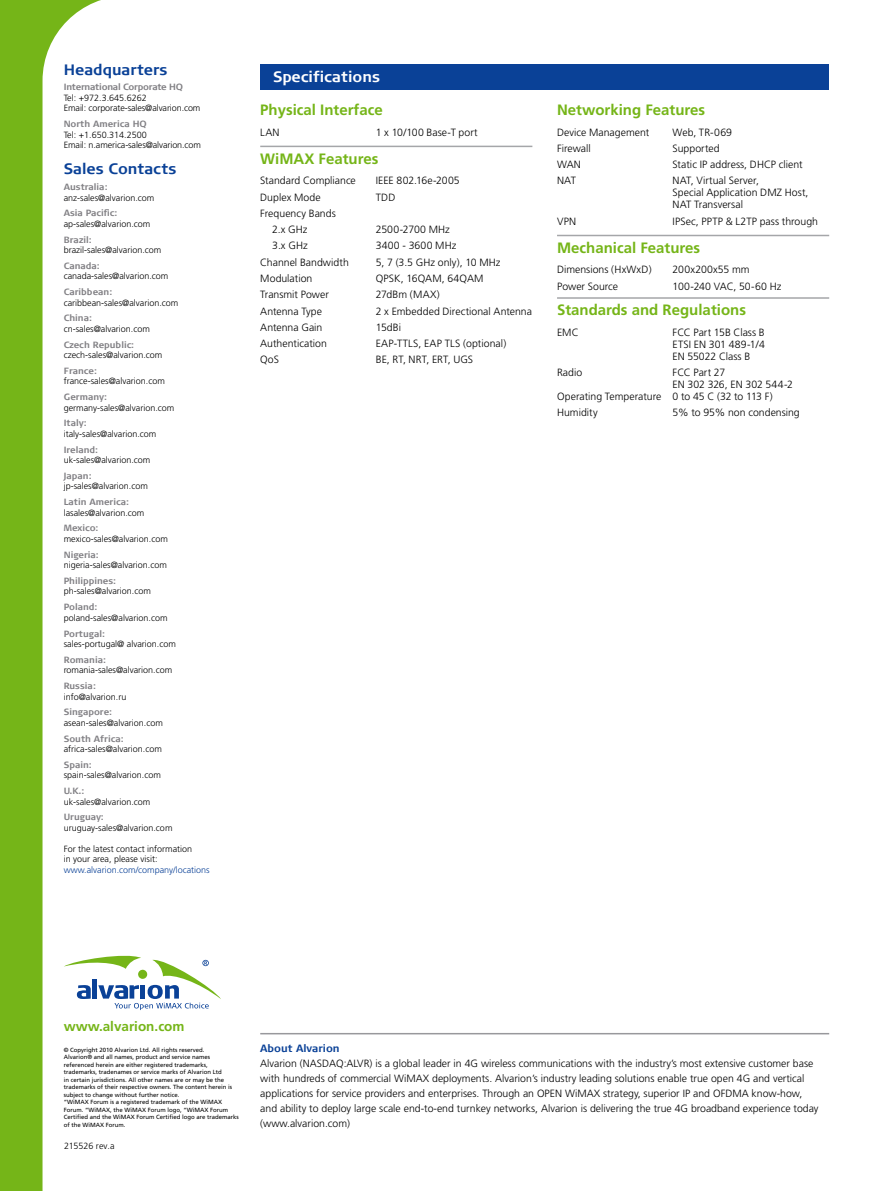
<style>
.page{position:relative;width:893px;height:1191px;background:#fff}
.page>*{position:absolute;margin:0;border:0;box-sizing:border-box;transform-origin:0 0}
.t1{font:700 15px "Frutiger";color:#75b518}
.t2{font:700 15px "Signa Column";color:#0a4197}
.t3{font:700 15px "Signa Column";color:#fff}
.t4{font:700 13.5px "Frutiger";color:#75b518}
.t5{font:300 10.5px/15px "Frutiger";color:#000}
.t6{font:700 10.5px "Signa Column";color:#0a4197}
.t7{font:300 9px/10.5px "Frutiger";color:#000}
.t8{font:700 9px "Signa Column";color:#818084}
.t9{font:300 9px "Frutiger";color:#0a4197}
.t10{font:700 9px "Signa Column";letter-spacing:-.025em;color:#818084}
.t11{font:6px/7.5px "Frutiger";color:#000}
</style>
<div class="page">
<div style="left:260px;top:64px;width:569px;height:25px;background:#0a4197"></div>
<svg style="left:128px;top:955px;width:93px;height:55px"></svg>
<svg style="left:0;top:0;width:128px;height:1191px"></svg>
<hr style="left:260px;top:146px;width:272px;height:1px;background:#a5a6a9">
<hr style="left:557px;top:235px;width:272px;height:1px;background:#a5a6a9">
<hr style="left:557px;top:297px;width:272px;height:2px;background:#a5a6a9">
<hr style="left:260px;top:1033px;width:569px;height:1px;background:#98989c">
<h1 class="t2" style="left:64px;top:60px;width:105px">Headquarters</h1>
<p class="t10" style="left:64px;top:82px;width:121px">International Corporate HQ</p>
<p class="t7" style="left:64px;top:93px;width:138px">Tel: +972.3.645.6262<br>Email: corporate-sales@alvarion.com</p>
<p class="t8" style="left:64px;top:119px;width:85px">North America HQ</p>
<p class="t7" style="left:64px;top:129px;width:139px">Tel: +1.650.314.2500<br>Email: n.america-sales@alvarion.com</p>
<h1 class="t2" style="left:64px;top:160px;width:114px">Sales Contacts</h1>
<p class="t8" style="left:64px;top:182px;width:45px">Australia:</p>
<p class="t7" style="left:64px;top:192px;width:92px">anz-sales@alvarion.com</p>
<p class="t8" style="left:64px;top:208px;width:55px">Asia Pacific:</p>
<p class="t7" style="left:64px;top:219px;width:88px">ap-sales@alvarion.com</p>
<p class="t8" style="left:64px;top:234px;width:30px">Brazil:</p>
<p class="t7" style="left:64px;top:245px;width:99px">brazil-sales@alvarion.com</p>
<p class="t8" style="left:64px;top:260px;width:38px">Canada:</p>
<p class="t7" style="left:64px;top:271px;width:106px">canada-sales@alvarion.com</p>
<p class="t8" style="left:64px;top:287px;width:50px">Caribbean:</p>
<p class="t7" style="left:64px;top:297px;width:116px">caribbean-sales@alvarion.com</p>
<p class="t8" style="left:64px;top:313px;width:30px">China:</p>
<p class="t7" style="left:64px;top:324px;width:88px">cn-sales@alvarion.com</p>
<p class="t8" style="left:64px;top:339px;width:72px">Czech Republic:</p>
<p class="t7" style="left:64px;top:350px;width:100px">czech-sales@alvarion.com</p>
<p class="t8" style="left:64px;top:365px;width:35px">France:</p>
<p class="t7" style="left:64px;top:376px;width:103px">france-sales@alvarion.com</p>
<p class="t8" style="left:64px;top:392px;width:45px">Germany:</p>
<p class="t7" style="left:64px;top:402px;width:112px">germany-sales@alvarion.com</p>
<p class="t8" style="left:64px;top:418px;width:25px">Italy:</p>
<p class="t7" style="left:64px;top:429px;width:94px">italy-sales@alvarion.com</p>
<p class="t8" style="left:64px;top:444px;width:36px">Ireland:</p>
<p class="t7" style="left:64px;top:455px;width:88px">uk-sales@alvarion.com</p>
<p class="t8" style="left:64px;top:470px;width:29px">Japan:</p>
<p class="t7" style="left:64px;top:481px;width:86px">jp-sales@alvarion.com</p>
<p class="t8" style="left:64px;top:497px;width:67px">Latin America:</p>
<p class="t7" style="left:64px;top:507px;width:82px">lasales@alvarion.com</p>
<p class="t8" style="left:64px;top:523px;width:36px">Mexico:</p>
<p class="t7" style="left:64px;top:534px;width:106px">mexico-sales@alvarion.com</p>
<p class="t8" style="left:64px;top:549px;width:37px">Nigeria:</p>
<p class="t7" style="left:64px;top:560px;width:105px">nigeria-sales@alvarion.com</p>
<p class="t8" style="left:64px;top:575px;width:54px">Philippines:</p>
<p class="t7" style="left:64px;top:586px;width:89px">ph-sales@alvarion.com</p>
<p class="t8" style="left:64px;top:602px;width:35px">Poland:</p>
<p class="t7" style="left:64px;top:612px;width:105px">poland-sales@alvarion.com</p>
<p class="t8" style="left:64px;top:628px;width:43px">Portugal:</p>
<p class="t7" style="left:64px;top:639px;width:114px">sales-portugal@ alvarion.com</p>
<p class="t8" style="left:64px;top:654px;width:44px">Romania:</p>
<p class="t7" style="left:64px;top:665px;width:110px">romania-sales@alvarion.com</p>
<p class="t8" style="left:64px;top:680px;width:34px">Russia:</p>
<p class="t7" style="left:64px;top:691px;width:64px">info@alvarion.ru</p>
<p class="t8" style="left:64px;top:707px;width:50px">Singapore:</p>
<p class="t7" style="left:64px;top:717px;width:101px">asean-sales@alvarion.com</p>
<p class="t8" style="left:64px;top:733px;width:62px">South Africa:</p>
<p class="t7" style="left:64px;top:744px;width:100px">africa-sales@alvarion.com</p>
<p class="t8" style="left:64px;top:759px;width:30px">Spain:</p>
<p class="t7" style="left:64px;top:770px;width:99px">spain-sales@alvarion.com</p>
<p class="t8" style="left:64px;top:785px;width:22px">U.K.:</p>
<p class="t7" style="left:64px;top:796px;width:88px">uk-sales@alvarion.com</p>
<p class="t8" style="left:64px;top:812px;width:42px">Uruguay:</p>
<p class="t7" style="left:64px;top:822px;width:110px">uruguay-sales@alvarion.com</p>
<p class="t7" style="left:64px;top:843px;width:130px">For the latest contact information in your area, please visit:</p>
<p class="t9" style="left:64px;top:864px;width:148px">www.alvarion.com/company/locations</p>
<h1 class="t3" style="left:273px;top:68px;width:109px">Specifications</h1>
<h1 class="t1" style="left:260px;top:101px;width:124px">Physical Interface</h1>
<p class="t5" style="left:260px;top:125px;width:21px">LAN</p>
<p class="t5" style="left:376px;top:125px;width:104px">1 x 10/100 Base-T port</p>
<h1 class="t1" style="left:260px;top:150px;width:120px">WiMAX Features</h1>
<p class="t5" style="left:260px;top:173px;width:97px">Standard Compliance</p>
<p class="t5" style="left:376px;top:173px;width:86px">IEEE 802.16e-2005</p>
<p class="t5" style="left:260px;top:190px;width:62px">Duplex Mode</p>
<p class="t5" style="left:376px;top:190px;width:21px">TDD</p>
<p class="t5" style="left:272px;top:205px;width:65px;line-height:16.2px;text-indent:-12px">Frequency Bands<br>2.x GHz</p>
<p class="t5" style="left:376px;top:222px;width:76px">2500-2700 MHz</p>
<p class="t5" style="left:272px;top:238px;width:37px">3.x GHz</p>
<p class="t5" style="left:376px;top:238px;width:82px">3400 - 3600 MHz</p>
<p class="t5" style="left:260px;top:255px;width:90px">Channel Bandwidth</p>
<p class="t5" style="left:376px;top:255px;width:126px">5, 7 (3.5 GHz only), 10 MHz</p>
<p class="t5" style="left:260px;top:271px;width:54px">Modulation</p>
<p class="t5" style="left:376px;top:271px;width:109px">QPSK, 16QAM, 64QAM</p>
<p class="t5" style="left:260px;top:287px;width:70px">Transmit Power</p>
<p class="t5" style="left:376px;top:287px;width:66px">27dBm (MAX)</p>
<p class="t5" style="left:260px;top:303px;width:63px">Antenna Type</p>
<p class="t5" style="left:376px;top:303px;width:158px">2 x Embedded Directional Antenna</p>
<p class="t5" style="left:260px;top:320px;width:64px">Antenna Gain</p>
<p class="t5" style="left:376px;top:320px;width:27px">15dBi</p>
<p class="t5" style="left:260px;top:336px;width:68px">Authentication</p>
<p class="t5" style="left:376px;top:336px;width:132px">EAP-TTLS, EAP TLS (optional)</p>
<p class="t5" style="left:260px;top:352px;width:20px">QoS</p>
<p class="t5" style="left:376px;top:352px;width:99px">BE, RT, NRT, ERT, UGS</p>
<h1 class="t1" style="left:557px;top:101px;width:150px">Networking Features</h1>
<p class="t5" style="left:557px;top:125px;width:94px">Device Management</p>
<p class="t5" style="left:673px;top:125px;width:61px">Web, TR-069</p>
<p class="t5" style="left:557px;top:141px;width:35px">Firewall</p>
<p class="t5" style="left:673px;top:141px;width:49px">Supported</p>
<p class="t5" style="left:557px;top:157px;width:25px">WAN</p>
<p class="t5" style="left:673px;top:157px;width:132px">Static IP address, DHCP client</p>
<p class="t5" style="left:557px;top:173px;width:20px">NAT</p>
<p class="t5" style="left:673px;top:175px;width:137px;line-height:12px">NAT, Virtual Server,<br>Special Application DMZ Host,<br>NAT Transversal</p>
<p class="t5" style="left:557px;top:214px;width:21px">VPN</p>
<p class="t5" style="left:673px;top:214px;width:147px">IPSec, PPTP &amp; L2TP pass through</p>
<h1 class="t1" style="left:557px;top:239px;width:145px">Mechanical Features</h1>
<p class="t5" style="left:557px;top:262px;width:96px">Dimensions (HxWxD)</p>
<p class="t5" style="left:673px;top:262px;width:78px">200x200x55 mm</p>
<p class="t5" style="left:557px;top:279px;width:63px">Power Source</p>
<p class="t5" style="left:673px;top:279px;width:110px">100-240 VAC, 50-60 Hz</p>
<h1 class="t1" style="left:557px;top:301px;width:190px">Standards and Regulations</h1>
<p class="t5" style="left:557px;top:324px;width:23px">EMC</p>
<p class="t5" style="left:673px;top:326px;width:94px;line-height:12px;text-align:justify">FCC Part 15B Class B ETSI EN 301 489-1/4<br>EN 55022 Class B</p>
<p class="t5" style="left:557px;top:365px;width:27px">Radio</p>
<p class="t5" style="left:673px;top:365px;width:54px">FCC Part 27</p>
<p class="t5" style="left:673px;top:377px;width:122px">EN 302 326, EN 302 544-2</p>
<p class="t5" style="left:557px;top:389px;width:217px">Operating Temperature 0 to 45 C (32 to 113 F)</p>
<p class="t5" style="left:557px;top:405px;width:42px">Humidity</p>
<p class="t5" style="left:673px;top:405px;width:129px">5% to 95% non condensing</p>
<p class="t4" style="left:64px;top:1018px;width:122px">www.alvarion.com</p>
<p class="t11" style="left:64px;top:1046px;width:177px">© Copyright 2010 Alvarion Ltd. All rights reserved.<br>Alvarion® and all names, product and service names referenced herein are either registered trademarks, trademarks, tradenames or service marks of Alvarion Ltd<br>in certain jurisdictions. All other names are or may be the trademarks of their respective owners. The content herein is subject to change without further notice.<br>“WiMAX Forum is a registered trademark of the WiMAX Forum. “WiMAX, the WiMAX Forum logo, “WiMAX Forum Certified and the WiMAX Forum Certified logo are trademarks of the WiMAX Forum.</p>
<p class="t7" style="left:64px;top:1140px;width:52px">215526 rev.a</p>
<p class="t6" style="left:260px;top:1042px;width:81px">About Alvarion</p>
<p class="t5" style="left:260px;top:1056px;width:560px">Alvarion (NASDAQ:ALVR) is a global leader in 4G wireless communications with the industry’s most extensive customer base with hundreds of commercial WiMAX deployments. Alvarion’s industry leading solutions enable true open 4G and vertical applications for service providers and enterprises. Through an OPEN WiMAX strategy, superior IP and OFDMA know-how, and ability to deploy large scale end-to-end turnkey networks, Alvarion is delivering the true 4G broadband experience today (www.alvarion.com)</p>
</div>
